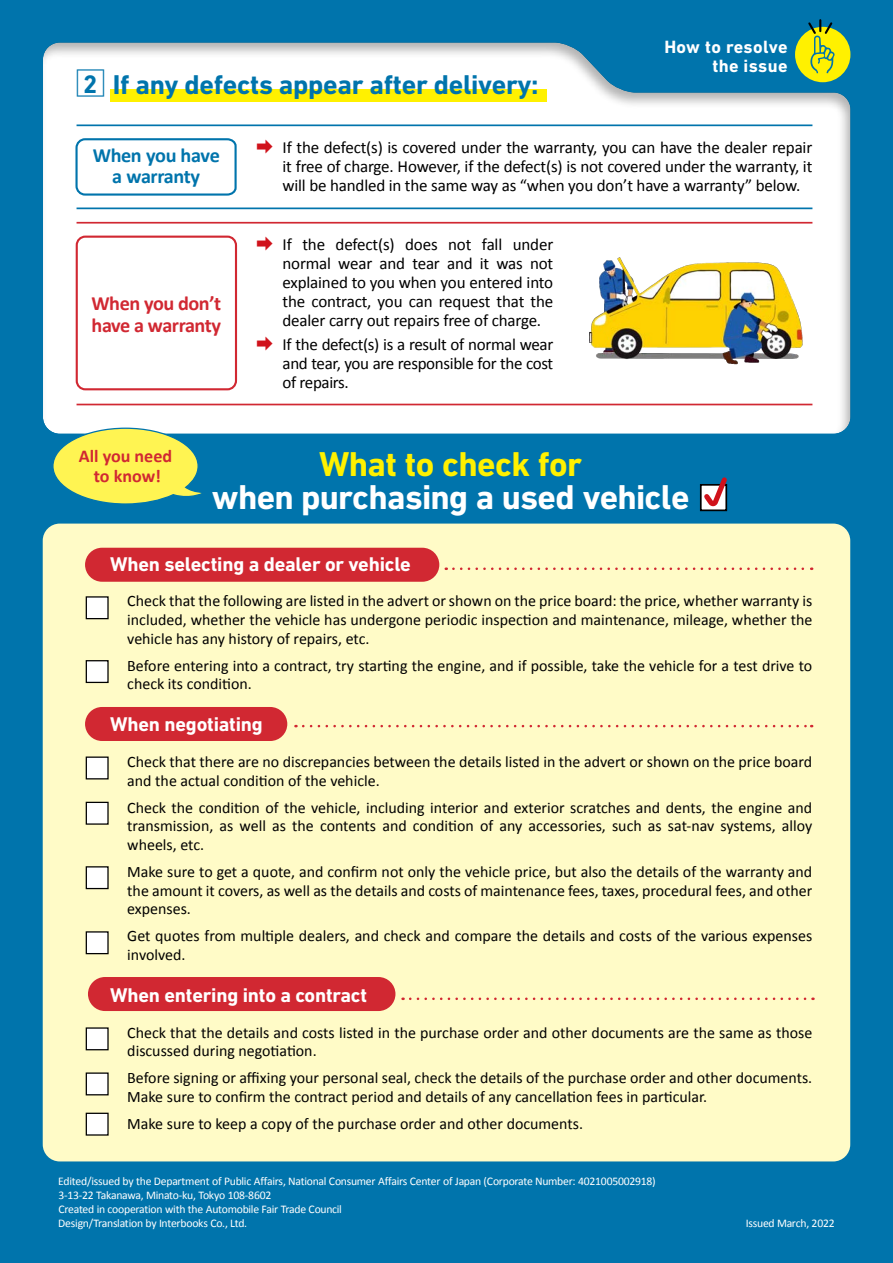
<style>
.page{position:relative;width:893px;height:1263px;background:#0074ac}
.page>*{position:absolute;margin:0;border:0;box-sizing:border-box;transform-origin:0 0}
.t1{font:700 35.1px "DIN Next LT Pro";letter-spacing:-.02em;color:#fff}
.t2{font:700 35.1px "DIN Next LT Pro";letter-spacing:-.02em;color:#fff100}
.t3{font:700 27.6px "DIN Next LT Pro";letter-spacing:-.01em;color:#0074ac}
.t4{font:700 20.25px "DIN Next LT Pro";letter-spacing:-.01em;color:#fff}
.t5{font:700 20.25px/21.3px "Calibri";letter-spacing:-.02em;color:#d12832}
.t6{font:700 20.25px/21.3px "Calibri";letter-spacing:-.02em;color:#0074ac;text-align:center}
.t7{font:700 18px/19.2px "DIN Next LT Pro";letter-spacing:.02em;color:#fff;text-align:right}
.t8{font:700 18px/20.2px "Calibri";color:#d12832;text-align:center}
.t9{font:16.95px/19.2px "Calibri";letter-spacing:-.01em;color:#000;text-align:justify}
.t10{font:500 16.95px "UD Shin Go NT Pro";color:#d0121b}
.t11{font:15.9px/18.6px "Calibri";color:#000}
.t12{font:11.7px/13.8px "Calibri";letter-spacing:-.025em;color:#fff}
.s1{font-size:25.65px}
.s2{font-family:"PA1 Gothic Std";font-size:31.5px}
.s3{font-family:"Koz Min Pr 6 N"}
</style>
<div class="page">
<div style="left:43px;top:41px;width:808px;height:393px;background:#000;opacity:.3"></div>
<div style="left:110px;top:89px;width:436px;height:13px;background:#fff100"></div>
<div style="left:43px;top:524px;width:807px;height:637px;background:#fffbc7;border-radius:17px"></div>
<div style="left:700px;top:484px;width:27px;height:27px;border:2px solid #000"></div>
<svg style="left:700px;top:477px;width:28px;height:33px"></svg>
<div style="left:86px;top:1073px;width:22px;height:22px;background:#fff"></div>
<div style="left:86px;top:1072px;width:23px;height:23px;border:1px solid #000"></div>
<div style="left:86px;top:1113px;width:22px;height:22px;background:#fff"></div>
<div style="left:86px;top:1113px;width:23px;height:22px;border:1px solid #000"></div>
<div style="left:85px;top:548px;width:354px;height:34px;background:#d12832;border-radius:17px"></div>
<div style="left:85px;top:707px;width:202px;height:34px;background:#d12832;border-radius:17px"></div>
<div style="left:88px;top:977px;width:307px;height:34px;background:#d12832;border-radius:17px"></div>
<div style="left:86px;top:661px;width:22px;height:21px;background:#fff"></div>
<div style="left:86px;top:660px;width:23px;height:23px;border:1px solid #000"></div>
<div style="left:86px;top:597px;width:22px;height:22px;background:#fff"></div>
<div style="left:86px;top:596px;width:23px;height:23px;border:1px solid #000"></div>
<div style="left:86px;top:757px;width:22px;height:22px;background:#fff"></div>
<div style="left:86px;top:756px;width:23px;height:23px;border:1px solid #000"></div>
<div style="left:86px;top:802px;width:22px;height:22px;background:#fff"></div>
<div style="left:86px;top:802px;width:23px;height:23px;border:1px solid #000"></div>
<div style="left:86px;top:867px;width:22px;height:21px;background:#fff"></div>
<div style="left:86px;top:866px;width:23px;height:23px;border:1px solid #000"></div>
<div style="left:86px;top:932px;width:22px;height:22px;background:#fff"></div>
<div style="left:86px;top:931px;width:23px;height:23px;border:1px solid #000"></div>
<div style="left:86px;top:1028px;width:22px;height:22px;background:#fff"></div>
<div style="left:86px;top:1027px;width:23px;height:23px;border:1px solid #000"></div>
<svg style="left:453px;top:567px;width:359px;height:3px"></svg>
<svg style="left:303px;top:725px;width:509px;height:2px"></svg>
<svg style="left:410px;top:997px;width:403px;height:3px"></svg>
<svg style="left:52px;top:427px;width:154px;height:77px"></svg>
<hr style="left:77px;top:207px;width:735px;height:2px;background:#0074ac">
<hr style="left:77px;top:222px;width:735px;height:2px;background:#d12832">
<hr style="left:77px;top:404px;width:735px;height:1px;background:#d12832">
<hr style="left:77px;top:124px;width:735px;height:2px;background:#0074ac">
<div style="left:795px;top:27px;width:55px;height:55px;background:#fff100;border-radius:50%"></div>
<svg style="left:806px;top:20px;width:29px;height:53px"></svg>
<img style="left:584px;top:209px;width:220px;height:177px">
<svg style="left:74px;top:137px;width:164px;height:60px;background:#e8f2f7"></svg>
<div style="left:76px;top:236px;width:161px;height:154px;border:2px solid #d12832;border-radius:9px"></div>
<h2 class="t3" style="left:75px;top:69px;width:465px"><span class="s1">2</span><span class="s2">□</span> If any defects appear after delivery:</h2>
<p class="t7" style="left:664px;top:37px;width:125px">How to resolve the issue</p>
<p class="t6" style="left:93px;top:145px;width:129px">When you have a warranty</p>
<p class="t5" style="left:91px;top:293px;width:131px">When you don t’ have a warranty</p>
<p class="t10" style="left:256px;top:133px;width:19px">➡</p>
<p class="t9" style="left:283px;top:138px;width:531px">If the defect s( ) is covered under the warranty, you can have the dealer repair</p>
<p class="t9" style="left:283px;top:157px;width:531px">it free of charge. However if, the defect s( ) is not covered under the warranty it,</p>
<p class="t9" style="left:623px;top:165px;width:6px">,</p>
<p class="t9" style="left:283px;top:176px;width:519px">will be handled in the same way as “when you don t have a warranty” below.</p>
<p class="t10" style="left:256px;top:230px;width:19px">➡</p>
<p class="t10" style="left:256px;top:330px;width:19px">➡</p>
<p class="t9" style="left:283px;top:235px;width:11px">If</p>
<p class="t9" style="left:302px;top:235px;width:24px">the</p>
<p class="t9" style="left:336px;top:235px;width:60px">defect s( )</p>
<p class="t9" style="left:405px;top:235px;width:34px">does</p>
<p class="t9" style="left:448px;top:235px;width:25px">not</p>
<p class="t9" style="left:482px;top:235px;width:22px">fall</p>
<p class="t9" style="left:513px;top:235px;width:42px">under</p>
<p class="t9" style="left:283px;top:254px;width:272px">normal wear and tear and it was not explained to you when you entered into the contract, you can request that the dealer carry out repairs free of charge.</p>
<p class="t9" style="left:283px;top:335px;width:272px">If the defect s( ) ais result of normal wear</p>
<p class="t9" style="left:283px;top:354px;width:272px">and tear, you are responsible for the cost of repairs.</p>
<p class="t8" style="left:79px;top:446px;width:95px">All you need to know!</p>
<h1 class="t2" style="left:319px;top:443px;width:265px">What to check for</h1>
<h1 class="t1" style="left:212px;top:476px;width:479px">when purchasing a used vehicle</h1>
<p class="t4" style="left:110px;top:552px;width:302px">When selecting a dealer or vehicle</p>
<p class="t11" style="left:127px;top:592px;width:687px;text-align:justify">Check that the following are listed in the advert or shown on the price board: the price, whether warranty is included, whether the vehicle has undergone periodic inspection and maintenance, mileage, whether the vehicle has any history of repairs, etc.</p>
<p class="t11" style="left:127px;top:656px;width:687px">Before entering into a contract, try starting the engine, and if possible, take the vehicle for a test drive to check its condition.</p>
<p class="t4" style="left:110px;top:713px;width:154px">When negotiating</p>
<p class="t11" style="left:127px;top:752px;width:686px">Check that there are no discrepancies between the details listed in the advert or shown on the price board and the actual condition of the vehicle.</p>
<p class="t11" style="left:127px;top:798px;width:686px;text-align:justify">Check the condition of the vehicle, including interior and exterior scratches and dents, the engine and transmission, as well as the contents and condition of any accessories, such as sat-nav systems, alloy wheels, etc.</p>
<p class="t11" style="left:127px;top:862px;width:686px;text-align:justify">Make sure to get a quote, and confirm not only the vehicle price, but also the details of the warranty and the amount it covers, as well as the details and costs of maintenance fees, taxes, procedural fees, and other expenses.</p>
<p class="t11" style="left:127px;top:927px;width:686px">Get quotes from multiple dealers, and check and compare the details and costs of the various expenses involved.</p>
<p class="t4" style="left:110px;top:983px;width:258px">When entering into a contract</p>
<p class="t11" style="left:127px;top:1023px;width:686px">Check that the details and costs listed in the purchase order and other documents are the same as those discussed during negotiation.</p>
<p class="t11" style="left:127px;top:1069px;width:686px">Before signing or affixing your personal seal, check the details of the purchase order and other documents.<br>Make sure to confirm the contract period and details of any cancellation fees in particular.</p>
<p class="t11" style="left:127px;top:1114px;width:457px">Make sure to keep a copy of the purchase order and other documents.</p>
<p class="t12" style="left:58px;top:1174px;width:599px">Edited/issued by the Department of Public Affairs, National Consumer Affairs Center of Japan (Corporate Number: 4021005002918(<br>3-13-22 Takanawa, Minato-ku, Tokyo 108-8602<br>Created in cooperation with the Automobile Fair Trade Council</p>
<p class="t12" style="left:58px;top:1216px;width:205px">Design/Translation by Interbooks Co., Ltd <span class="s3">　</span>.</p>
<p class="t12" style="left:746px;top:1216px;width:90px">Issued March, 2022</p>
</div>
